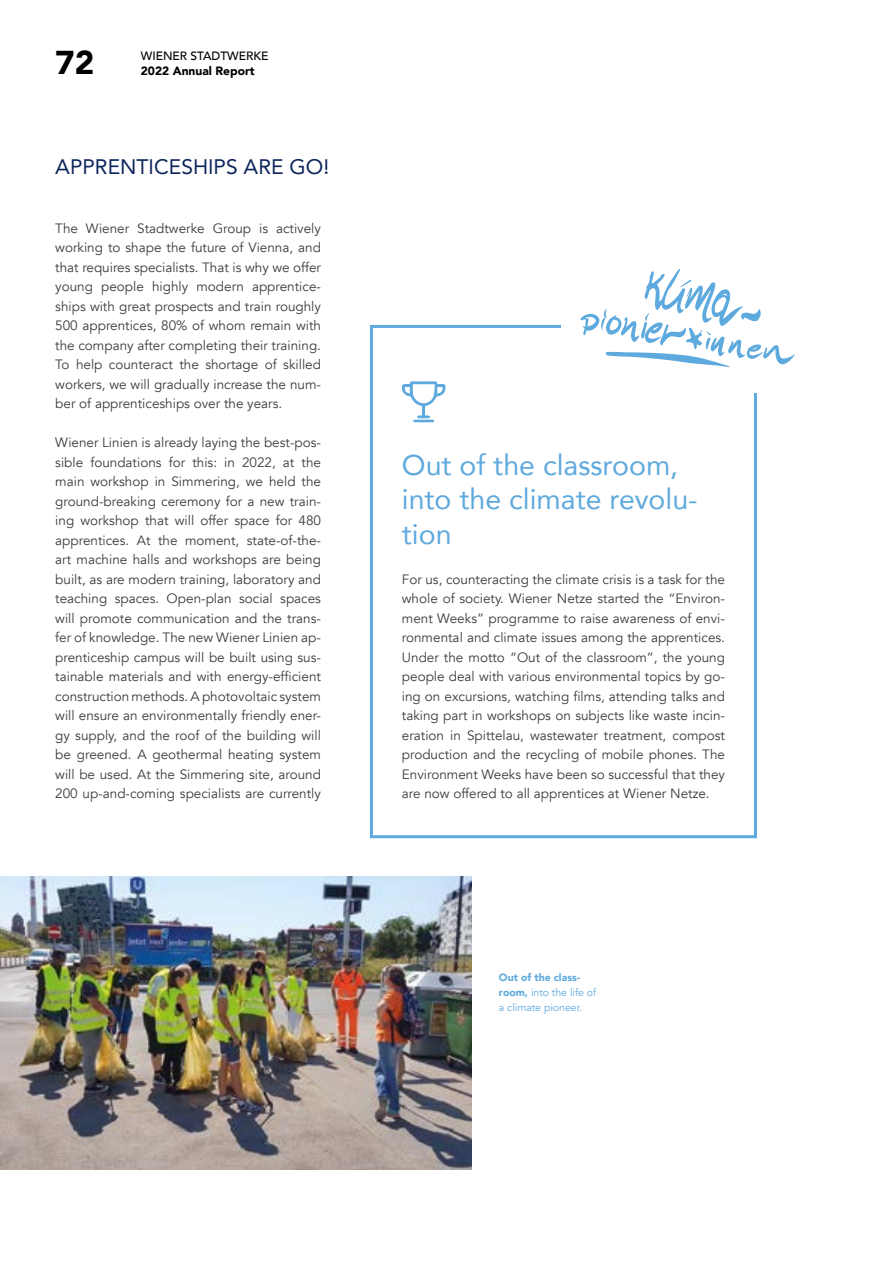
<style>
.page{position:relative;width:893px;height:1263px;background:#fff}
.page>*{position:absolute;margin:0;border:0;box-sizing:border-box;transform-origin:0 0}
.t1{font:900 33px "Avenir";color:#000}
.t2{font:28.5px/34.5px "Avenir";color:#5ea9de}
.t3{font:21px "Avenir";color:#0f265c}
.t4{font:13.5px/19.5px "Avenir";color:#3c3c3b;text-align:justify}
.t5{font:500 12px "Avenir";color:#000}
.t6{font:900 12px "Avenir";color:#000}
.t7{font:10.5px/15px "Avenir";color:#5ea9de}
.s1{font-weight:900}
</style>
<div class="page">
<div style="left:370px;top:325px;width:387px;height:513px;border:3px solid #5ea9de"></div>
<svg style="left:401px;top:381px;width:45px;height:41px"></svg>
<div style="left:561px;top:314px;width:251px;height:79px;background:#fff"></div>
<svg style="left:580px;top:269px;width:215px;height:98px"></svg>
<img style="left:0;top:876px;width:472px;height:293px">
<h1 class="t1" style="left:55px;top:35px;width:41px">72</h1>
<p class="t5" style="left:141px;top:45px;width:129px">WIENER STADTWERKE</p>
<p class="t6" style="left:141px;top:60px;width:115px">2022 Annual Report</p>
<h3 class="t3" style="left:55px;top:150px;width:275px">APPRENTICESHIPS ARE GO!</h3>
<p class="t4" style="left:55px;top:219px;width:267px">The Wiener Stadtwerke Group is actively working to shape the future of Vienna, and that requires specialists. That is why we offer young people highly modern apprentice&shy;ships with great prospects and train roughly 500 apprentices, 80% of whom remain with the company after completing their training.<br>To help counteract the shortage of skilled workers, we will gradually increase the num&shy;ber of apprenticeships over the years.</p>
<p class="t4" style="left:55px;top:433px;width:267px">Wiener Linien is already laying the best-pos&shy;sible foundations for this: in 2022, at the main workshop in Simmering, we held the ground-breaking ceremony for a new train&shy;ing workshop that will offer space for 480 apprentices. At the moment, state-of-the&shy;art machine halls and workshops are being built, as are modern training, laboratory and teaching spaces. Open-plan social spaces will promote communication and the trans&shy;fer of knowledge. The new Wiener Linien ap&shy;prenticeship campus will be built using sus&shy;tainable materials and with energy-efficient construction methods. A photovoltaic system will ensure an environmentally friendly ener&shy;gy supply, and the roof of the building will be greened. A geothermal heating system will be used. At the Simmering site, around 200 up-and-coming specialists are currently</p>
<h2 class="t2" style="left:402px;top:447px;width:297px">Out of the classroom, into the climate revolu&shy;tion</h2>
<p class="t4" style="left:402px;top:570px;width:325px">For us, counteracting the climate crisis is a task for the whole of society. Wiener Netze started the “Environ&shy;ment Weeks” programme to raise awareness of envi&shy;ronmental and climate issues among the apprentices.<br>Under the motto “Out of the classroom”, the young people deal with various environmental topics by go&shy;ing on excursions, watching films, attending talks and taking part in workshops on subjects like waste incin&shy;eration in Spittelau, wastewater treatment, compost production and the recycling of mobile phones. The Environment Weeks have been so successful that they are now offered to all apprentices at Wiener Netze.</p>
<p class="t7" style="left:499px;top:970px;width:99px"><span class="s1">Out of the class&shy;room,</span> into the life of a climate pioneer.</p>
</div>
